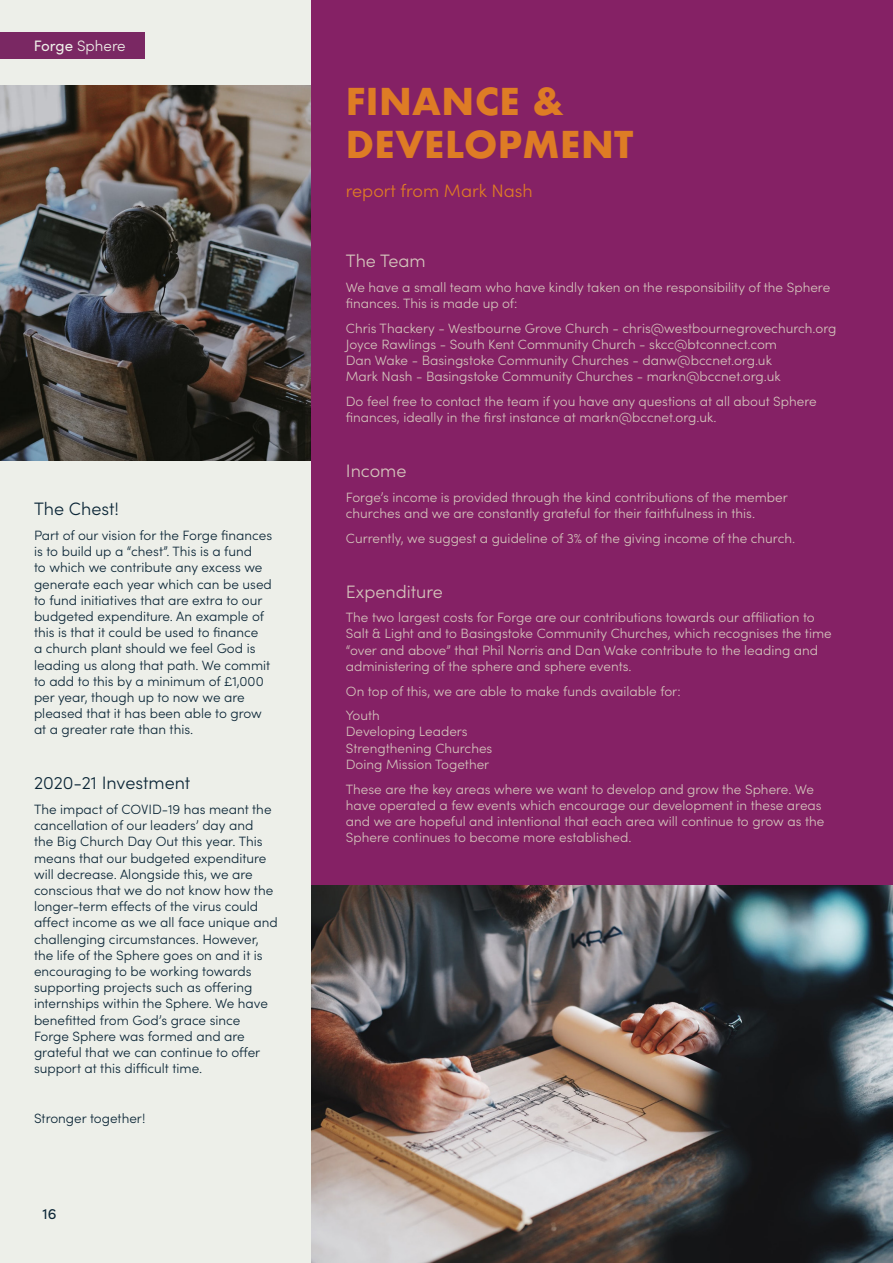
<style>
.page{position:relative;width:893px;height:1263px;background:#edefe9}
.page>*{position:absolute;margin:0;border:0;box-sizing:border-box;transform-origin:0 0}
.Headers{font:700 36px/43.2px "Futura";letter-spacing:.01em;color:#de7c25}
.sub_headers{font:300 18px "Sofia Pro";color:#0a2536}
.sub_headers-2{font:300 18px "Sofia Pro";color:#d4c5bc}
.sub_headers-3{font:300 18px "Sofia Pro";color:#de7c25}
.t1{font:300 15.15px "Sofia Pro";color:#eff0e9}
.t2{font:15px "Sofia Pro";color:#0a2536}
.sub_headers-4{font:300 13.5px/16.2px "Sofia Pro";color:#d4c5bc}
.sub_headers-5{font:300 13.5px/16.2px "Sofia Pro";color:#0a2536}
.s1{font-weight:400}
</style>
<div class="page">
<div style="left:0;top:32px;width:144px;height:27px;background:#7a2863"></div>
<img style="left:0;top:85px;width:312px;height:375px">
<div style="left:312px;top:0;width:581px;height:940px;background:#852165"></div>
<img style="left:312px;top:885px;width:581px;height:378px">
<p class="t1" style="left:34px;top:34px;width:94px"><span class="s1">Forge</span> Sphere</p>
<p class="sub_headers" style="left:34px;top:496px;width:87px">The Chest!</p>
<p class="sub_headers-5" style="left:34px;top:526px;width:240px">Part of our vision for the Forge finances is to build up a “chest”. This is a fund<br>to which we contribute any excess we generate each year which can be used to fund initiatives that are extra to our budgeted expenditure. An example of this is that it could be used to finance<br>a church plant should we feel God is leading us along that path. We commit to add to this by a minimum of £1,000 per year, though up to now we are pleased that it has been able to grow at a greater rate than this.</p>
<p class="sub_headers" style="left:34px;top:770px;width:158px">2020-21 Investment</p>
<p class="sub_headers-5" style="left:34px;top:800px;width:245px">The impact of COVID-19 has meant the cancellation of our leaders’ day and<br>the Big Church Day Out this year. This means that our budgeted expenditure will decrease. Alongside this, we are conscious that we do not know how the longer-term effects of the virus could affect income as we all face unique and challenging circumstances. However, the life of the Sphere goes on and it is encouraging to be working towards supporting projects such as offering internships within the Sphere. We have benefitted from God’s grace since Forge Sphere was formed and are grateful that we can continue to offer support at this difficult time.</p>
<p class="sub_headers-5" style="left:34px;top:1109px;width:113px">Stronger together!</p>
<p class="t2" style="left:43px;top:1203px;width:16px">16</p>
<p class="Headers" style="left:346px;top:80px;width:289px">FINANCE &amp;<br>DEVELOPMENT</p>
<p class="sub_headers-3" style="left:346px;top:178px;width:188px">report from Mark Nash</p>
<p class="sub_headers-2" style="left:346px;top:248px;width:81px">The Team</p>
<p class="sub_headers-4" style="left:346px;top:278px;width:486px">We have a small team who have kindly taken on the responsibility of the Sphere finances. This is made up of:</p>
<p class="sub_headers-4" style="left:346px;top:319px;width:492px">Chris Thackery - Westbourne Grove Church - chris@westbournegrovechurch.org Joyce Rawlings - South Kent Community Church - skcc@btconnect.com<br>Dan Wake - Basingstoke Community Churches - danw@bccnet.org.uk<br>Mark Nash - Basingstoke Community Churches - markn@bccnet.org.uk</p>
<p class="sub_headers-4" style="left:346px;top:392px;width:472px">Do feel free to contact the team if you have any questions at all about Sphere finances, ideally in the first instance at markn@bccnet.org.uk.</p>
<p class="sub_headers-2" style="left:346px;top:458px;width:62px">Income</p>
<p class="sub_headers-4" style="left:346px;top:488px;width:443px">Forge’s income is provided through the kind contributions of the member churches and we are constantly grateful for their faithfulness in this.</p>
<p class="sub_headers-4" style="left:346px;top:529px;width:451px">Currently, we suggest a guideline of 3% of the giving income of the church.</p>
<p class="sub_headers-2" style="left:346px;top:578px;width:99px">Expenditure</p>
<p class="sub_headers-4" style="left:346px;top:609px;width:487px">The two largest costs for Forge are our contributions towards our affiliation to Salt &amp; Light and to Basingstoke Community Churches, which recognises the time “over and above” that Phil Norris and Dan Wake contribute to the leading and administering of the sphere and sphere events.</p>
<p class="sub_headers-4" style="left:346px;top:682px;width:336px">On top of this, we are able to make funds available for:</p>
<p class="sub_headers-4" style="left:346px;top:707px;width:148px">Youth<br>Developing Leaders<br>Strengthening Churches<br>Doing Mission Together</p>
<p class="sub_headers-4" style="left:346px;top:780px;width:480px">These are the key areas where we want to develop and grow the Sphere. We have operated a few events which encourage our development in these areas and we are hopeful and intentional that each area will continue to grow as the Sphere continues to become more established.</p>
</div>
